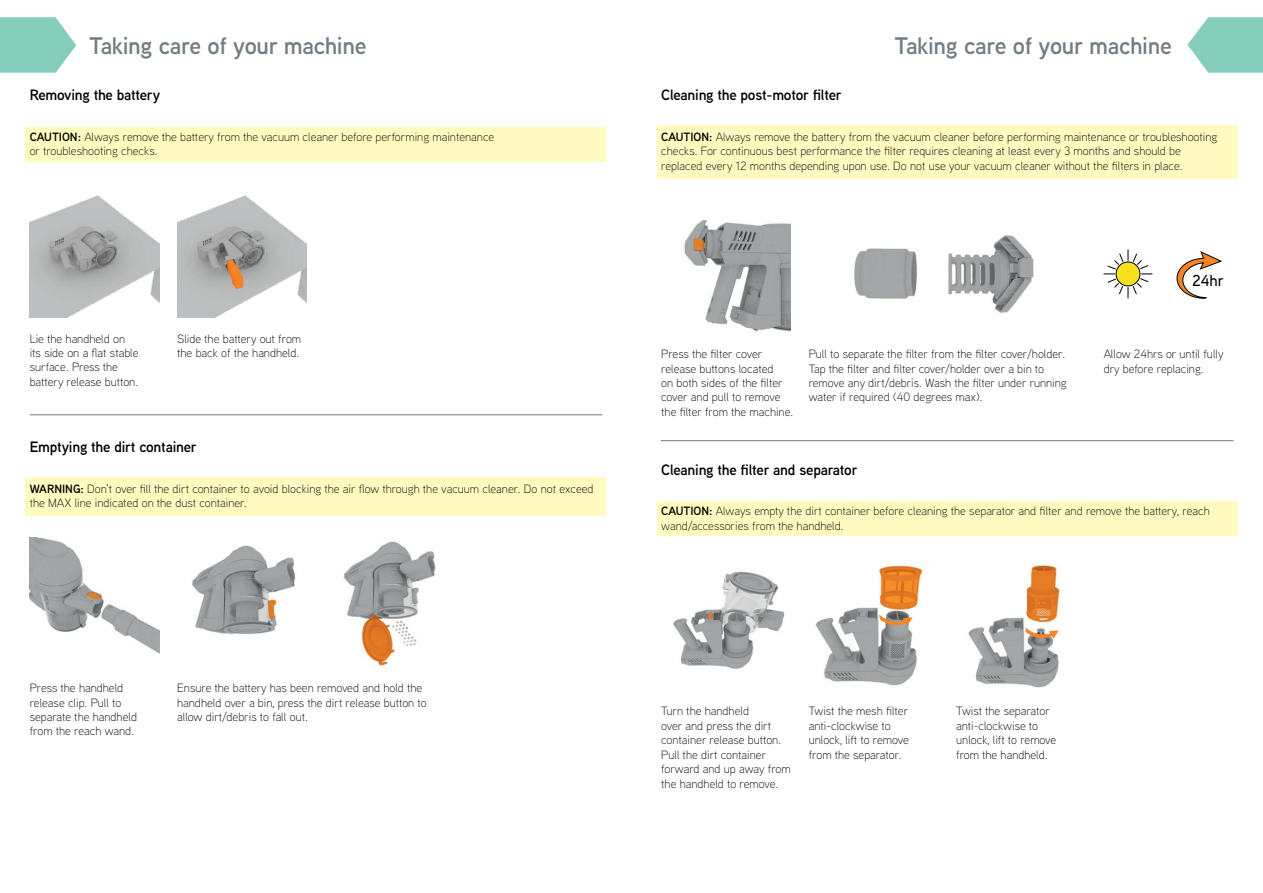
<style>
.page{position:relative;width:1263px;height:893px;background:#fff}
.page>*{position:absolute;margin:0;border:0;box-sizing:border-box;transform-origin:0 0}
.t1{font:600 24px "Vax Aaux Next";letter-spacing:-.015em;color:#727d84}
.t2{font:500 15.9px "Vax Aaux Next";color:#000}
.t3{font:600 15px "Vax Aaux Next";letter-spacing:-.015em;color:#000}
.t4{font:300 12px/14.4px "Vax Aaux Next";color:#000}
.s1{font-weight:600}
</style>
<div class="page">
<svg style="left:0;top:17px;width:76px;height:56px;background:#96d4c5"></svg>
<svg style="left:1187px;top:17px;width:76px;height:56px;background:#98d5c6"></svg>
<div style="left:657px;top:501px;width:580px;height:34px;background:#fffbc0"></div>
<div style="left:657px;top:125px;width:580px;height:54px;background:#fffbc0"></div>
<img style="left:30px;top:195px;width:129px;height:122px">
<img style="left:684px;top:220px;width:107px;height:112px">
<img style="left:673px;top:571px;width:112px;height:98px">
<img style="left:815px;top:565px;width:108px;height:121px">
<img style="left:968px;top:565px;width:92px;height:123px">
<img style="left:854px;top:235px;width:180px;height:78px">
<img style="left:30px;top:538px;width:129px;height:116px">
<img style="left:177px;top:195px;width:130px;height:122px">
<img style="left:192px;top:545px;width:104px;height:90px">
<img style="left:344px;top:541px;width:92px;height:126px">
<div style="left:26px;top:127px;width:580px;height:35px;background:#fffbc0"></div>
<div style="left:26px;top:477px;width:580px;height:38px;background:#fffbc0"></div>
<svg style="left:1104px;top:250px;width:48px;height:48px"></svg>
<svg style="left:1177px;top:252px;width:44px;height:46px"></svg>
<hr style="left:30px;top:414px;width:572px;height:1px;background:#727d84">
<hr style="left:661px;top:440px;width:572px;height:1px;background:#727d84">
<svg style="left:879px;top:614px;width:34px;height:12px"></svg>
<svg style="left:1025px;top:627px;width:34px;height:12px"></svg>
<h1 class="t1" style="left:89px;top:29px;width:279px">Taking care of your machine</h1>
<h1 class="t1" style="left:895px;top:29px;width:279px">Taking care of your machine</h1>
<p class="t3" style="left:30px;top:85px;width:132px">Removing the battery</p>
<p class="t3" style="left:661px;top:85px;width:182px">Cleaning the post-motor filter</p>
<p class="t4" style="left:30px;top:129px;width:466px"><span class="s1">CAUTION:</span> Always remove the battery from the vacuum cleaner before performing maintenance or troubleshooting checks.</p>
<p class="t4" style="left:661px;top:129px;width:558px"><span class="s1">CAUTION:</span> Always remove the battery from the vacuum cleaner before performing maintenance or troubleshooting checks. For continuous best performance the filter requires cleaning at least every 3 months and should be replaced every 12 months depending upon use. Do not use your vacuum cleaner without the filters in place.</p>
<p class="t4" style="left:30px;top:331px;width:110px">Lie the handheld on its side on a flat stable surface. Press the battery release button.</p>
<p class="t4" style="left:177px;top:331px;width:125px">Slide the battery out from the back of the handheld.</p>
<p class="t3" style="left:30px;top:436px;width:169px">Emptying the dirt container</p>
<p class="t4" style="left:30px;top:481px;width:565px"><span class="s1">WARNING:</span> Don’t over fill the dirt container to avoid blocking the air flow through the vacuum cleaner. Do not exceed the MAX line indicated on the dust container.</p>
<p class="t4" style="left:30px;top:680px;width:109px">Press the handheld release clip. Pull to separate the handheld from the reach wand.</p>
<p class="t4" style="left:177px;top:680px;width:251px">Ensure the battery has been removed and hold the handheld over a bin, press the dirt release button to allow dirt/debris to fall out.</p>
<p class="t4" style="left:661px;top:346px;width:133px">Press the filter cover release buttons located<br>on both sides of the filter cover and pull to remove the filter from the machine.</p>
<p class="t4" style="left:809px;top:346px;width:260px">Pull to separate the filter from the filter cover/holder.<br>Tap the filter and filter cover/holder over a bin to remove any dirt/debris. Wash the filter under running water if required (40 degrees max).</p>
<p class="t3" style="left:661px;top:459px;width:198px">Cleaning the filter and separator</p>
<h2 class="t2" style="left:1192px;top:269px;width:33px">24hr</h2>
<p class="t4" style="left:1104px;top:346px;width:121px">Allow 24hrs or until fully dry before replacing.</p>
<p class="t4" style="left:661px;top:503px;width:550px"><span class="s1">CAUTION:</span> Always empty the dirt container before cleaning the separator and filter and remove the battery, reach wand/accessories from the handheld.</p>
<p class="t4" style="left:661px;top:704px;width:131px">Turn the handheld<br>over and press the dirt container release button.<br>Pull the dirt container forward and up away from the handheld to remove.</p>
<p class="t4" style="left:809px;top:704px;width:102px">Twist the mesh filter anti-clockwise to unlock, lift to remove from the separator.</p>
<p class="t4" style="left:956px;top:704px;width:102px">Twist the separator anti-clockwise to unlock, lift to remove from the handheld.</p>
</div>
